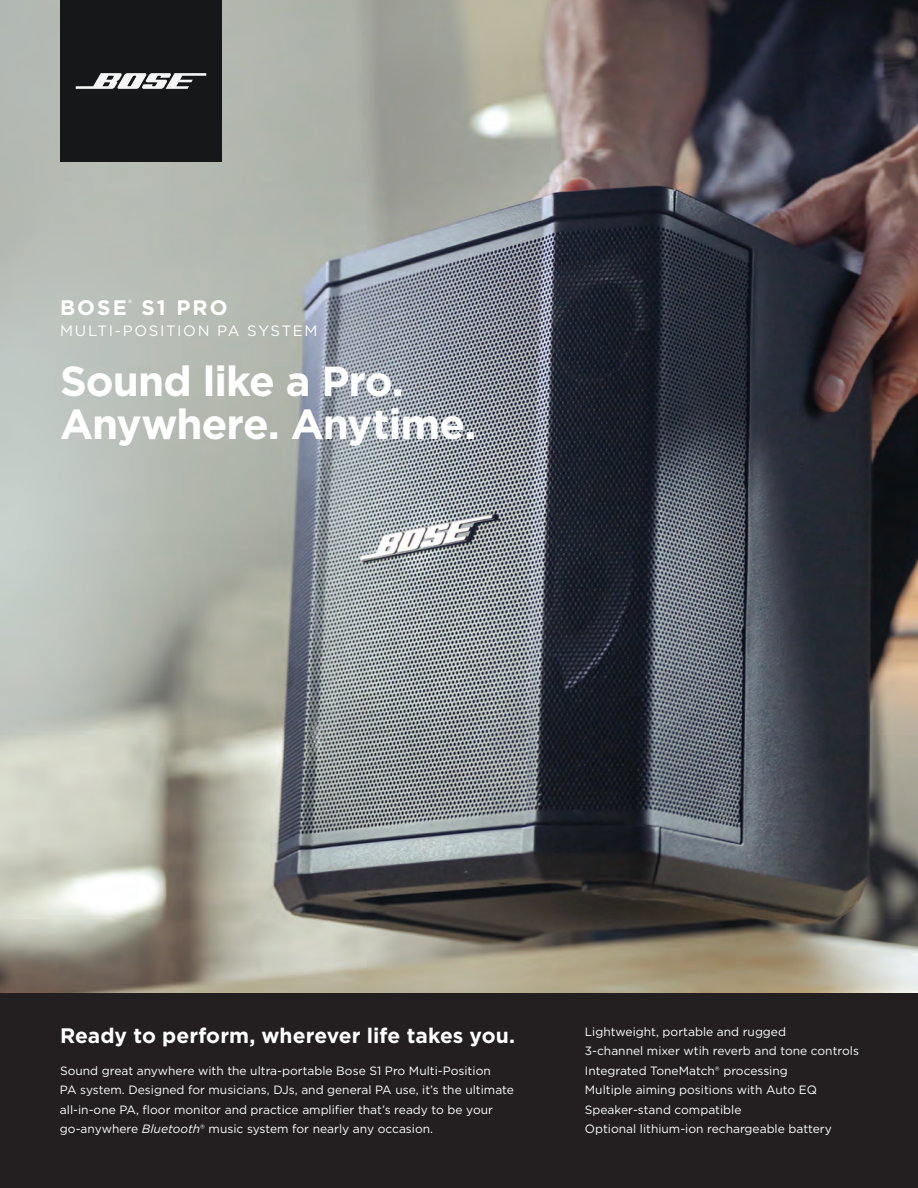
<style>
.page{position:relative;width:918px;height:1188px;background:#fff}
.page>*{position:absolute;margin:0;border:0;box-sizing:border-box;transform-origin:0 0}
.t1{font:700 42px/43.5px "Gotham";letter-spacing:-.025em;color:#fff}
.t2{font:700 21px "Gotham";color:#fff}
.t3{font:700 21px "Gotham";letter-spacing:.1em;color:#fff}
.t4{font:15px "Gotham";letter-spacing:.105em;color:#fff}
.t5{font:12px/19.5px "Gotham";color:#fff}
.s1{font-style:italic}
</style>
<div class="page">
<img style="left:0;top:0;width:918px;height:994px">
<div style="left:0;top:994px;width:918px;height:194px;background:#231f20"></div>
<div style="left:60px;top:0;width:162px;height:162px;background:#161718"></div>
<svg style="left:76px;top:73px;width:130px;height:16px"></svg>
<p class="t3" style="left:60px;top:294px;width:169px">BOSE<sup>®</sup> S1 PRO</p>
<p class="t4" style="left:60px;top:321px;width:259px">MULTI-POSITION PA SYSTEM</p>
<p class="t1" style="left:60px;top:359px;width:418px">Sound like a Pro.<br>Anywhere. Anytime.</p>
<p class="t2" style="left:60px;top:1022px;width:457px">Ready to perform, wherever life takes you.</p>
<p class="t5" style="left:60px;top:1060px;width:456px">Sound great anywhere with the ultra-portable Bose S1 Pro Multi-Position<br>PA system. Designed for musicians, DJs, and general PA use, it’s the ultimate all-in-one PA, floor monitor and practice amplifier that’s ready to be your go-anywhere <span class="s1">Bluetooth</span>® music system for nearly any occasion.</p>
<p class="t5" style="left:585px;top:1022px;width:203px">Lightweight, portable and rugged</p>
<p class="t5" style="left:585px;top:1041px;width:276px">3-channel mixer wtih reverb and tone controls</p>
<p class="t5" style="left:585px;top:1061px;width:204px">Integrated ToneMatch® processing</p>
<p class="t5" style="left:585px;top:1080px;width:234px">Multiple aiming positions with Auto EQ</p>
<p class="t5" style="left:585px;top:1100px;width:158px">Speaker-stand compatible</p>
<p class="t5" style="left:585px;top:1119px;width:249px">Optional lithium-ion rechargeable battery</p>
</div>
